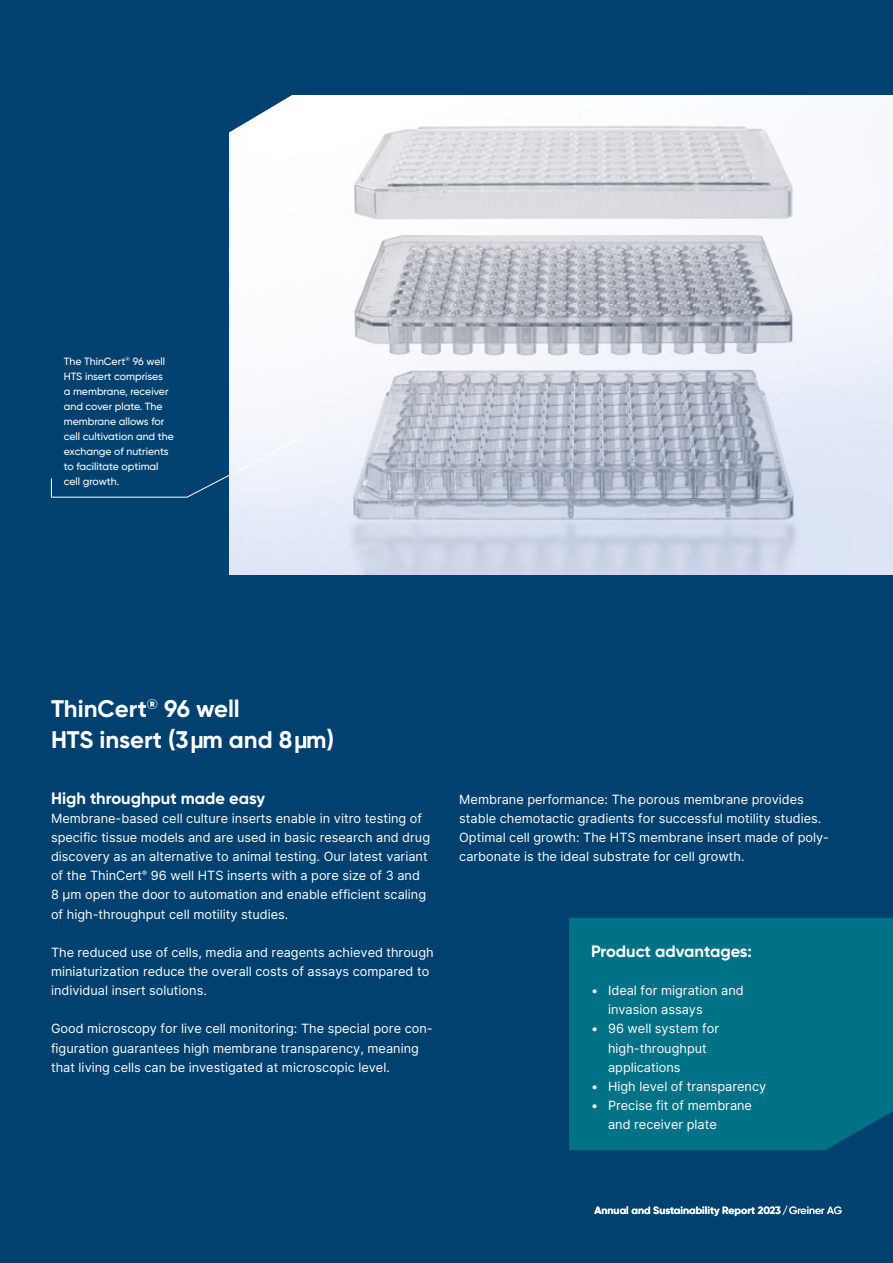
<style>
.page{position:relative;width:893px;height:1263px;background:#004170}
.page>*{position:absolute;margin:0;border:0;box-sizing:border-box;transform-origin:0 0}
.t1{font:700 24px/31.5px "Gilroy";color:#fff}
.t2{font:700 16.5px "Gilroy";color:#fff}
.t3{font:12.75px/19.2px "Inter";color:#fff}
.t4{font:500 10.5px/15px "Gilroy";color:#fff}
.t5{font:700 10.5px "Gilroy";color:#fff}
.s1{font-weight:500}
</style>
<div class="page">
<img style="left:230px;top:96px;width:663px;height:479px">
<svg style="left:229px;top:95px;width:83px;height:48px"></svg>
<svg style="left:51px;top:439px;width:247px;height:59px"></svg>
<div style="left:570px;top:918px;width:323px;height:232px;background:#007287"></div>
<svg style="left:826px;top:1111px;width:67px;height:39px"></svg>
<svg style="left:192px;top:736px;width:10px;height:17px"></svg>
<svg style="left:295px;top:736px;width:11px;height:17px"></svg>
<p class="t4" style="left:64px;top:353px;width:112px">The ThinCert<sup>®</sup> 96 well<br>HTS insert comprises<br>a membrane, receiver and cover plate. The membrane allows for cell cultivation and the exchange of nutrients to facilitate optimal cell growth.</p>
<h1 class="t1" style="left:51px;top:692px;width:284px">ThinCert<sup>®</sup> 96 well<br>HTS insert (3 m and 8 m)</h1>
<p class="t2" style="left:51px;top:788px;width:215px">High throughput made easy</p>
<p class="t3" style="left:51px;top:808px;width:381px">Membrane-based cell culture inserts enable in vitro testing of specific tissue models and are used in basic research and drug discovery as an alternative to animal testing. Our latest variant of the ThinCert<sup>®</sup> 96 well HTS inserts with a pore size of 3 and 8 µm open the door to automation and enable efficient scaling of high-throughput cell motility studies.</p>
<p class="t3" style="left:51px;top:942px;width:384px">The reduced use of cells, media and reagents achieved through miniaturization reduce the overall costs of assays compared to individual insert solutions.</p>
<p class="t3" style="left:51px;top:1019px;width:383px">Good microscopy for live cell monitoring: The special pore con&shy;figuration guarantees high membrane transparency, meaning that living cells can be investigated at microscopic level.</p>
<p class="t3" style="left:459px;top:789px;width:371px">Membrane performance: The porous membrane provides stable chemotactic gradients for successful motility studies.<br>Optimal cell growth: The HTS membrane insert made of poly&shy;carbonate is the ideal substrate for cell growth.</p>
<p class="t2" style="left:591px;top:941px;width:162px">Product advantages:</p>
<p class="t3" style="left:608px;top:980px;width:137px;text-indent:-17px">• Ideal for migration and invasion assays</p>
<p class="t3" style="left:608px;top:1019px;width:113px;text-indent:-17px">• 96 well system for high-throughput applications</p>
<p class="t3" style="left:591px;top:1076px;width:177px">• High level of transparency</p>
<p class="t3" style="left:608px;top:1095px;width:146px;text-indent:-17px">• Precise fit of membrane and receiver plate</p>
<p class="t5" style="left:594px;top:1204px;width:249px">Annual and Sustainability Report 2023<span class="s1">/Greiner AG</span></p>
</div>
